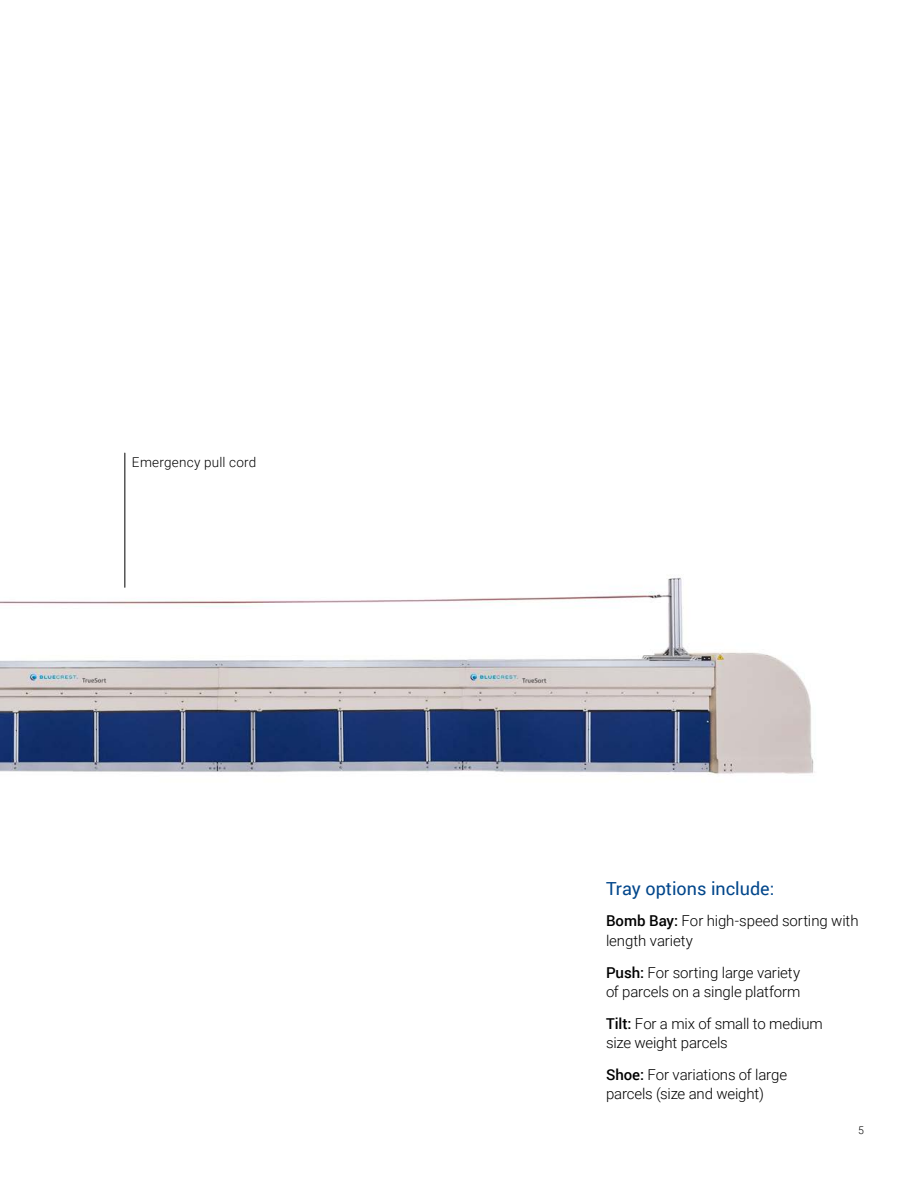
<style>
.page{position:relative;width:918px;height:1188px;background:#fff}
.page>*{position:absolute;margin:0;border:0;box-sizing:border-box;transform-origin:0 0}
.t1{font:18px "Roboto";color:#00468b}
.t2{font:300 15px/19.5px "Roboto";letter-spacing:-.01em;color:#000}
.t3{font:300 13.5px "Roboto";letter-spacing:.02em;color:#000}
.t4{font:300 10.5px "Roboto";color:#000}
.s1{font-weight:500}
</style>
<div class="page">
<img style="left:0;top:472px;width:815px;height:303px">
<hr style="left:124px;top:453px;width:1px;height:134px;background:#000">
<p class="t3" style="left:132px;top:453px;width:126px">Emergency pull cord</p>
<p class="t1" style="left:606px;top:876px;width:170px">Tray options include:</p>
<p class="t2" style="left:606px;top:911px;width:254px"><span class="s1">Bomb Bay:</span> For high-speed sorting with length variety</p>
<p class="t2" style="left:606px;top:962px;width:196px"><span class="s1">Push:</span> For sorting large variety of parcels on a single platform</p>
<p class="t2" style="left:606px;top:1013px;width:218px"><span class="s1">Tilt:</span> For a mix of small to medium size weight parcels</p>
<p class="t2" style="left:606px;top:1064px;width:183px"><span class="s1">Shoe:</span> For variations of large parcels (size and weight)</p>
<p class="t4" style="left:858px;top:1123px;width:7px">5</p>
</div>
